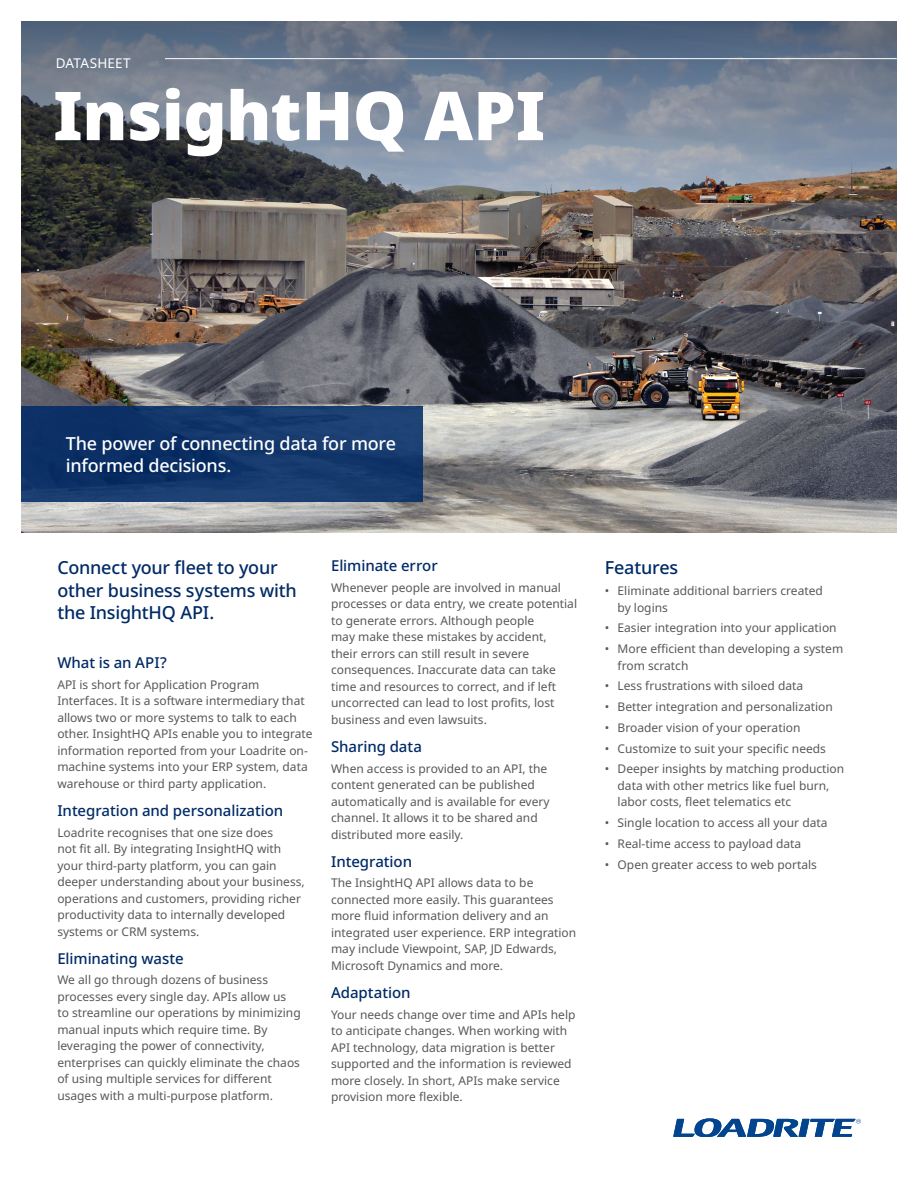
<style>
.page{position:relative;width:918px;height:1188px;background:#fff}
.page>*{position:absolute;margin:0;border:0;box-sizing:border-box;transform-origin:0 0}
.CoverHeading_45_36{font:900 67.5px "Noto Sans";letter-spacing:-.005em;color:#fff}
.Heading_3_12_15{font:500 18px/22.5px "Noto Sans";letter-spacing:-.015em;color:#002a66}
.Heading_3_12_15-2{font:500 18px/22.5px "Noto Sans";letter-spacing:-.015em;color:#fff}
.Heading_4_10_13{font:500 15px "Noto Sans";letter-spacing:-.005em;color:#002a66}
.DocType_9_10{font:13.5px "Noto Sans";letter-spacing:.005em;color:#fff}
.BodyText_8_11{font:12px/16.5px "Noto Sans";color:#57585a}
</style>
<div class="page">
<img style="left:21px;top:330px;width:876px;height:202px">
<img style="left:21px;top:21px;width:876px;height:309px">
<div style="left:21px;top:406px;width:402px;height:95px;background:linear-gradient(to right,#0b2f64,#1b3f71)"></div>
<hr style="left:165px;top:58px;width:732px;height:1px;background:#fff">
<svg style="left:673px;top:1118px;width:188px;height:19px"></svg>
<p class="DocType_9_10" style="left:56px;top:55px;width:77px">DATASHEET</p>
<p class="CoverHeading_45_36" style="left:53px;top:77px;width:494px">InsightHQ API</p>
<p class="Heading_3_12_15-2" style="left:66px;top:432px;width:332px">The power of connecting data for more informed decisions.</p>
<p class="Heading_3_12_15" style="left:57px;top:557px;width:241px">Connect your fleet to your other business systems with the InsightHQ API.</p>
<p class="Heading_4_10_13" style="left:57px;top:654px;width:111px">What is an API?</p>
<p class="BodyText_8_11" style="left:57px;top:676px;width:257px">API is short for Application Program Interfaces. It is a software intermediary that allows two or more systems to talk to each other. InsightHQ APIs enable you to integrate information reported from your Loadrite on&shy;machine systems into your ERP system, data warehouse or third party application.</p>
<p class="Heading_4_10_13" style="left:57px;top:802px;width:228px">Integration and personalization</p>
<p class="BodyText_8_11" style="left:57px;top:824px;width:249px">Loadrite recognises that one size does<br>not fit all. By integrating InsightHQ with your third-party platform, you can gain deeper understanding about your business, operations and customers, providing richer productivity data to internally developed systems or CRM systems.</p>
<p class="Heading_4_10_13" style="left:57px;top:950px;width:128px">Eliminating waste</p>
<p class="BodyText_8_11" style="left:57px;top:972px;width:245px">We all go through dozens of business processes every single day. APIs allow us to streamline our operations by minimizing manual inputs which require time. By leveraging the power of connectivity, enterprises can quickly eliminate the chaos of using multiple services for different usages with a multi-purpose platform.</p>
<p class="Heading_4_10_13" style="left:331px;top:557px;width:108px">Eliminate error</p>
<p class="BodyText_8_11" style="left:331px;top:580px;width:248px">Whenever people are involved in manual processes or data entry, we create potential to generate errors. Although people<br>may make these mistakes by accident,<br>their errors can still result in severe consequences. Inaccurate data can take time and resources to correct, and if left uncorrected can lead to lost profits, lost business and even lawsuits.</p>
<p class="Heading_4_10_13" style="left:331px;top:738px;width:92px">Sharing data</p>
<p class="BodyText_8_11" style="left:331px;top:760px;width:220px">When access is provided to an API, the content generated can be published automatically and is available for every channel. It allows it to be shared and distributed more easily.</p>
<p class="Heading_4_10_13" style="left:331px;top:853px;width:83px">Integration</p>
<p class="BodyText_8_11" style="left:331px;top:875px;width:247px">The InsightHQ API allows data to be connected more easily. This guarantees more fluid information delivery and an integrated user experience. ERP integration may include Viewpoint, SAP, JD Edwards, Microsoft Dynamics and more.</p>
<p class="Heading_4_10_13" style="left:331px;top:984px;width:81px">Adaptation</p>
<p class="BodyText_8_11" style="left:331px;top:1006px;width:246px">Your needs change over time and APIs help to anticipate changes. When working with API technology, data migration is better supported and the information is reviewed more closely. In short, APIs make service provision more flexible.</p>
<p class="Heading_3_12_15" style="left:605px;top:557px;width:75px">Features</p>
<p class="BodyText_8_11" style="left:618px;top:583px;width:207px;text-indent:-13px">• Eliminate additional barriers created by logins</p>
<p class="BodyText_8_11" style="left:605px;top:620px;width:233px">• Easier integration into your application</p>
<p class="BodyText_8_11" style="left:618px;top:641px;width:227px;text-indent:-13px">• More efficient than developing a system from scratch</p>
<p class="BodyText_8_11" style="left:605px;top:678px;width:200px">• Less frustrations with siloed data</p>
<p class="BodyText_8_11" style="left:605px;top:699px;width:230px">• Better integration and personalization</p>
<p class="BodyText_8_11" style="left:605px;top:720px;width:197px">• Broader vision of your operation</p>
<p class="BodyText_8_11" style="left:605px;top:740px;width:223px">• Customize to suit your specific needs</p>
<p class="BodyText_8_11" style="left:618px;top:761px;width:228px;text-indent:-13px">• Deeper insights by matching production data with other metrics like fuel burn, labor costs, fleet telematics etc</p>
<p class="BodyText_8_11" style="left:605px;top:815px;width:224px">• Single location to access all your data</p>
<p class="BodyText_8_11" style="left:605px;top:836px;width:198px">• Real-time access to payload data</p>
<p class="BodyText_8_11" style="left:605px;top:856px;width:214px">• Open greater access to web portals</p>
</div>
